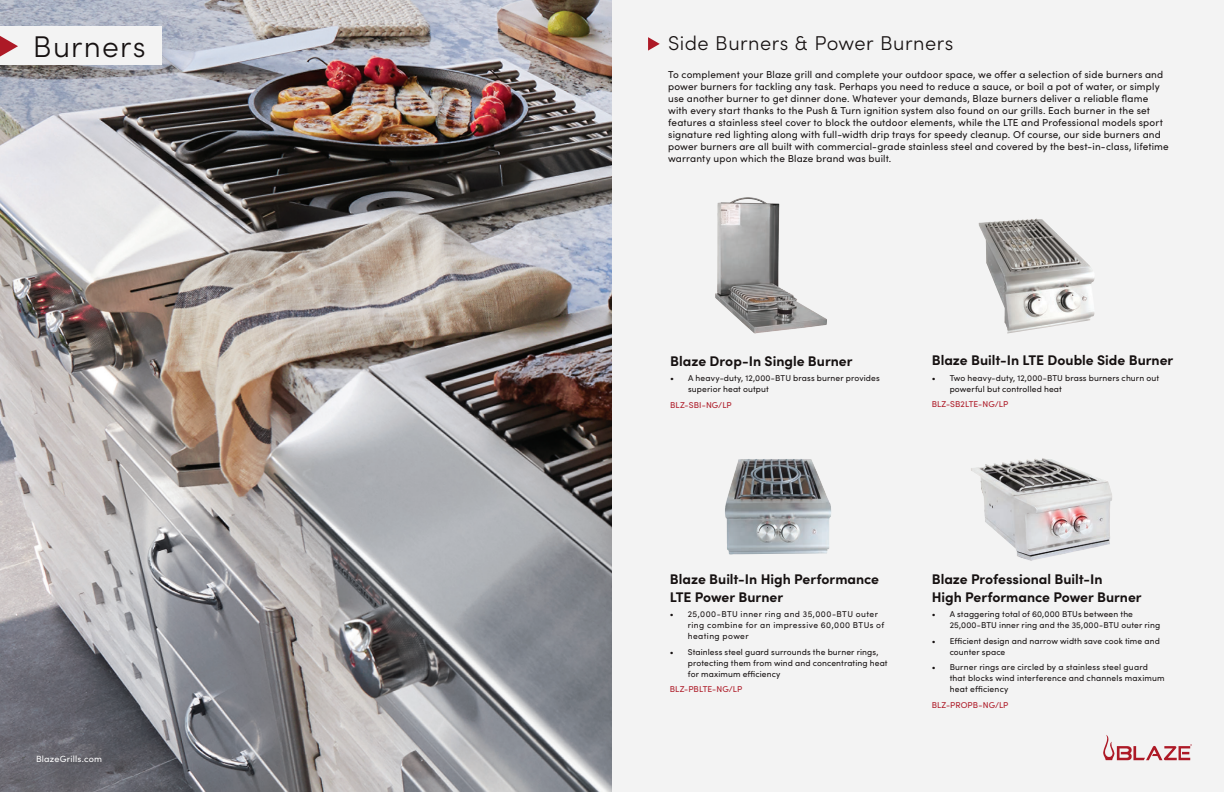
<style>
.page{position:relative;width:1224px;height:792px;background:#fff}
.page>*{position:absolute;margin:0;border:0;box-sizing:border-box;transform-origin:0 0}
.Page_Header{font:300 30px "Sofia Pro";letter-spacing:.045em;color:#161111}
.Bullets{font:300 20px "Sofia Pro";letter-spacing:.025em;color:#161111}
.Heading_2{font:700 14px/18px "Sofia Pro";color:#161111}
.Bullets-2{font:10px/12px "Sofia Pro";letter-spacing:.015em;color:#161111}
.t1{font:9px "Sofia Pro";letter-spacing:.025em;color:#fff}
.Bullets-3{font:8.5px/11px "Sofia Pro";letter-spacing:.015em;color:#161111}
.Bullets-4{font:8.5px/11px "Sofia Pro";letter-spacing:.045em;color:#161111}
.Skew{font:8.5px "Sofia Pro";letter-spacing:.01em;color:#ad1926}
</style>
<div class="page">
<div style="left:612px;top:0;width:612px;height:792px;background:#f3f3f3"></div>
<img style="left:715px;top:197px;width:112px;height:137px">
<img style="left:971px;top:458px;width:141px;height:103px">
<img style="left:979px;top:218px;width:112px;height:115px">
<img style="left:725px;top:459px;width:106px;height:96px">
<img style="left:0;top:0;width:612px;height:792px">
<svg style="left:648px;top:37px;width:12px;height:14px"></svg>
<div style="left:0;top:26px;width:161px;height:39px;background:#f3f3f3"></div>
<svg style="left:0;top:36px;width:18px;height:21px"></svg>
<svg style="left:1103px;top:735px;width:89px;height:25px"></svg>
<p class="Page_Header" style="left:33px;top:25px;width:114px">Burners</p>
<p class="t1" style="left:36px;top:753px;width:68px">BlazeGrills.com</p>
<p class="Bullets" style="left:668px;top:29px;width:287px">Side Burners &amp; Power Burners</p>
<p class="Bullets-2" style="left:668px;top:68px;width:502px">To complement your Blaze grill and complete your outdoor space, we offer a selection of side burners and power burners for tackling any task. Perhaps you need to reduce a sauce, or boil a pot of water, or simply use another burner to get dinner done. Whatever your demands, Blaze burners deliver a reliable flame with every start thanks to the Push &amp; Turn ignition system also found on our grills. Each burner in the set features a stainless steel cover to block the outdoor elements, while the LTE and Professional models sport signature red lighting along with full-width drip trays for speedy cleanup. Of course, our side burners and power burners are all built with commercial-grade stainless steel and covered by the best-in-class, lifetime warranty upon which the Blaze brand was built.</p>
<p class="Heading_2" style="left:670px;top:351px;width:184px">Blaze Drop-In Single Burner</p>
<p class="Bullets-3" style="left:688px;top:372px;width:193px;text-indent:-18px">• A heavy-duty, 12,000-BTU brass burner provides superior heat output</p>
<p class="Skew" style="left:670px;top:398px;width:63px">BLZ-SBI-NG/LP</p>
<p class="Heading_2" style="left:932px;top:350px;width:243px">Blaze Built-In LTE Double Side Burner</p>
<p class="Bullets-3" style="left:950px;top:372px;width:211px;text-indent:-18px">• Two heavy-duty, 12,000-BTU brass burners churn out powerful but controlled heat</p>
<p class="Skew" style="left:932px;top:398px;width:78px">BLZ-SB2LTE-NG/LP</p>
<p class="Heading_2" style="left:670px;top:569px;width:211px">Blaze Built-In High Performance<br>LTE Power Burner</p>
<p class="Bullets-4" style="left:688px;top:608px;width:198px;text-indent:-18px">• 25,000-BTU inner ring and 35,000-BTU outer ring combine for an impressive 60,000 BTUs of heating power</p>
<p class="Bullets-3" style="left:688px;top:646px;width:201px;text-indent:-18px">• Stainless steel guard surrounds the burner rings, protecting them from wind and concentrating heat for maximum efficiency</p>
<p class="Skew" style="left:670px;top:683px;width:74px">BLZ-PBLTE-NG/LP</p>
<p class="Heading_2" style="left:932px;top:569px;width:212px">Blaze Professional Built-In<br>High Performance Power Burner</p>
<p class="Bullets-3" style="left:950px;top:608px;width:212px;text-indent:-18px">• A staggering total of 60,000 BTUs between the<br>25,000-BTU inner ring and the 35,000-BTU outer ring</p>
<p class="Bullets-3" style="left:950px;top:635px;width:212px;text-indent:-18px">• Efficient design and narrow width save cook time and counter space</p>
<p class="Bullets-3" style="left:950px;top:661px;width:217px;text-indent:-18px">• Burner rings are circled by a stainless steel guard that blocks wind interference and channels maximum heat efficiency</p>
<p class="Skew" style="left:932px;top:699px;width:78px">BLZ-PROPB-NG/LP</p>
</div>
